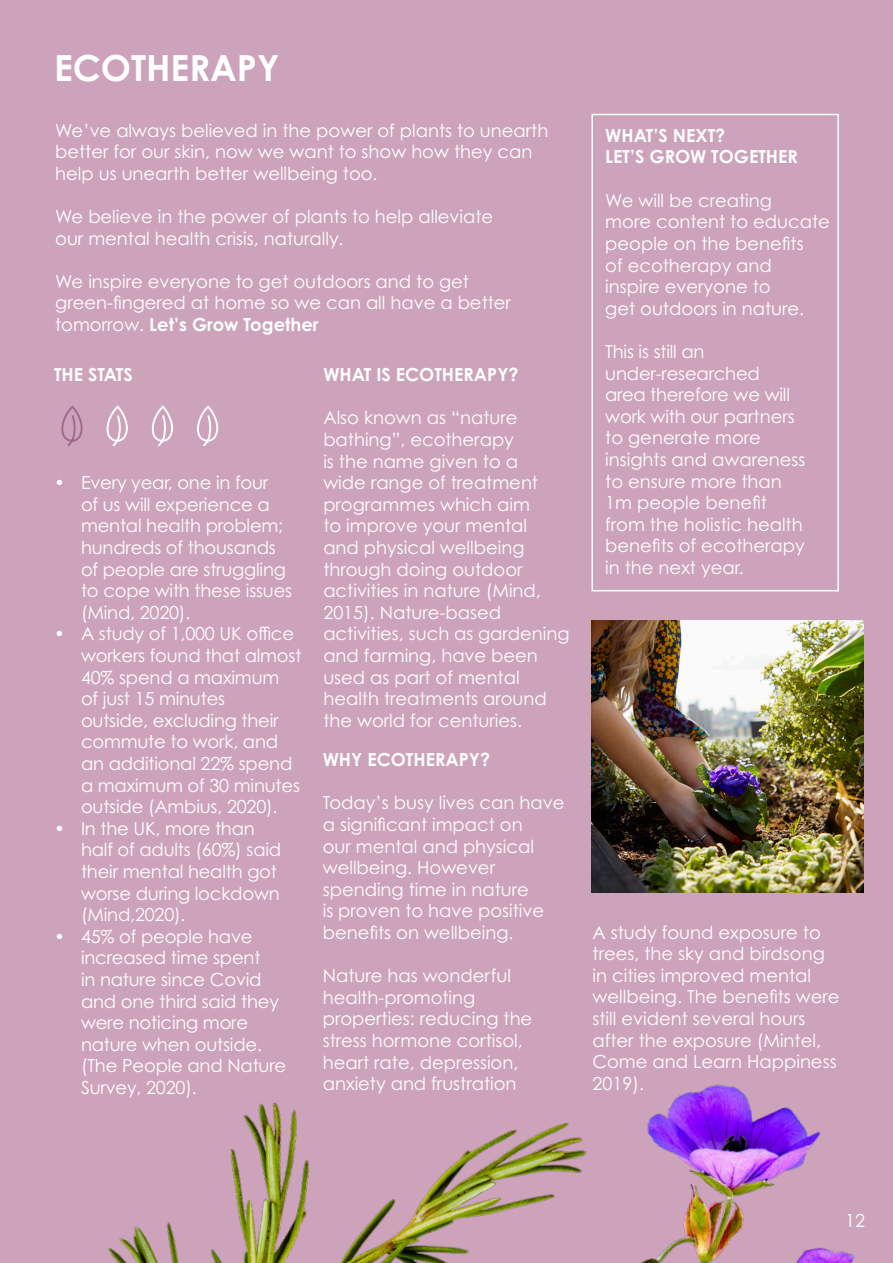
<style>
.page{position:relative;width:893px;height:1263px;background:#cca3bb}
.page>*{position:absolute;margin:0;border:0;box-sizing:border-box;transform-origin:0 0}
.t1{font:700 36px "Century Gothic Pro";color:#fff}
.t2{font:18px/21.6px "Century Gothic Pro";color:#fff}
.t3{font:700 18px "Century Gothic Pro";color:#fff}
.s1{font-weight:700}
</style>
<div class="page">
<div style="left:591px;top:114px;width:248px;height:477px;border:2px solid #fff"></div>
<img style="left:591px;top:620px;width:272px;height:272px">
<svg style="left:61px;top:405px;width:22px;height:41px"></svg>
<svg style="left:107px;top:405px;width:21px;height:41px"></svg>
<svg style="left:152px;top:405px;width:21px;height:41px"></svg>
<svg style="left:197px;top:405px;width:22px;height:41px"></svg>
<img style="left:350px;top:1122px;width:237px;height:141px">
<img style="left:108px;top:1102px;width:242px;height:161px">
<img style="left:641px;top:1084px;width:214px;height:179px">
<p class="t1" style="left:54px;top:45px;width:227px">ECOTHERAPY</p>
<p class="t2" style="left:55px;top:119px;width:495px">We’ve always believed in the power of plants to unearth better for our skin, now we want to show how they can help us unearth better wellbeing too.</p>
<p class="t2" style="left:55px;top:205px;width:440px">We believe in the power of plants to help alleviate our mental health crisis, naturally.</p>
<p class="t2" style="left:55px;top:270px;width:457px">We inspire everyone to get outdoors and to get green-fingered at home so we can all have a better tomorrow. <span class="s1">Let’s Grow Together</span></p>
<p class="t3" style="left:54px;top:363px;width:80px">THE STATS</p>
<p class="t3" style="left:323px;top:363px;width:197px">WHAT IS ECOTHERAPY?</p>
<p class="t2" style="left:323px;top:407px;width:248px">Also known as “nature bathing”, ecotherapy<br>is the name given to a<br>wide range of treatment programmes which aim<br>to improve your mental<br>and physical wellbeing through doing outdoor activities in nature (Mind,<br>2015). Nature-based activities, such as gardening and farming, have been used as part of mental health treatments around the world for centuries.</p>
<p class="t3" style="left:323px;top:748px;width:169px">WHY ECOTHERAPY?</p>
<p class="t2" style="left:323px;top:792px;width:243px">Today’s busy lives can have a significant impact on<br>our mental and physical wellbeing. However spending time in nature<br>is proven to have positive benefits on wellbeing.</p>
<p class="t2" style="left:323px;top:965px;width:211px">Nature has wonderful health-promoting properties: reducing the stress hormone cortisol, heart rate, depression, anxiety and frustration</p>
<p class="t2" style="left:81px;top:472px;width:213px;text-indent:-27px">• Every year, one in four<br>of us will experience a mental health problem; hundreds of thousands of people are struggling to cope with these issues (Mind, 2020).</p>
<p class="t2" style="left:81px;top:623px;width:222px;text-indent:-27px">• A study of 1,000 UK office workers found that almost<br>40% spend a maximum<br>of just 15 minutes<br>outside, excluding their commute to work, and an additional 22% spend a maximum of 30 minutes outside (Ambius, 2020).</p>
<p class="t2" style="left:81px;top:817px;width:202px;text-indent:-27px">• In the UK, more than half of adults (60%) said their mental health got worse during lockdown (Mind,2020).</p>
<p class="t2" style="left:81px;top:925px;width:207px;text-indent:-27px">• 45% of people have increased time spent<br>in nature since Covid and one third said they were noticing more nature when outside. (The People and Nature<br>Survey, 2020).</p>
<p class="t3" style="left:605px;top:124px;width:122px">WHAT’S NEXT?</p>
<p class="t3" style="left:605px;top:146px;width:194px">LET’S GROW TOGETHER</p>
<p class="t2" style="left:605px;top:189px;width:226px">We will be creating<br>more content to educate people on the benefits<br>of ecotherapy and inspire everyone to<br>get outdoors in nature.</p>
<p class="t2" style="left:605px;top:340px;width:202px">This is still an under-researched<br>area therefore we will work with our partners to generate more insights and awareness to ensure more than<br>1m people benefit from the holistic health benefits of ecotherapy in the next year.</p>
<p class="t2" style="left:593px;top:921px;width:249px">A study found exposure to trees, the sky and birdsong in cities improved mental wellbeing. The benefits were still evident several hours after the exposure (Mintel,<br>Come and Learn Happiness<br>2019).</p>
<p class="t2" style="left:845px;top:1210px;width:21px">12</p>
</div>
